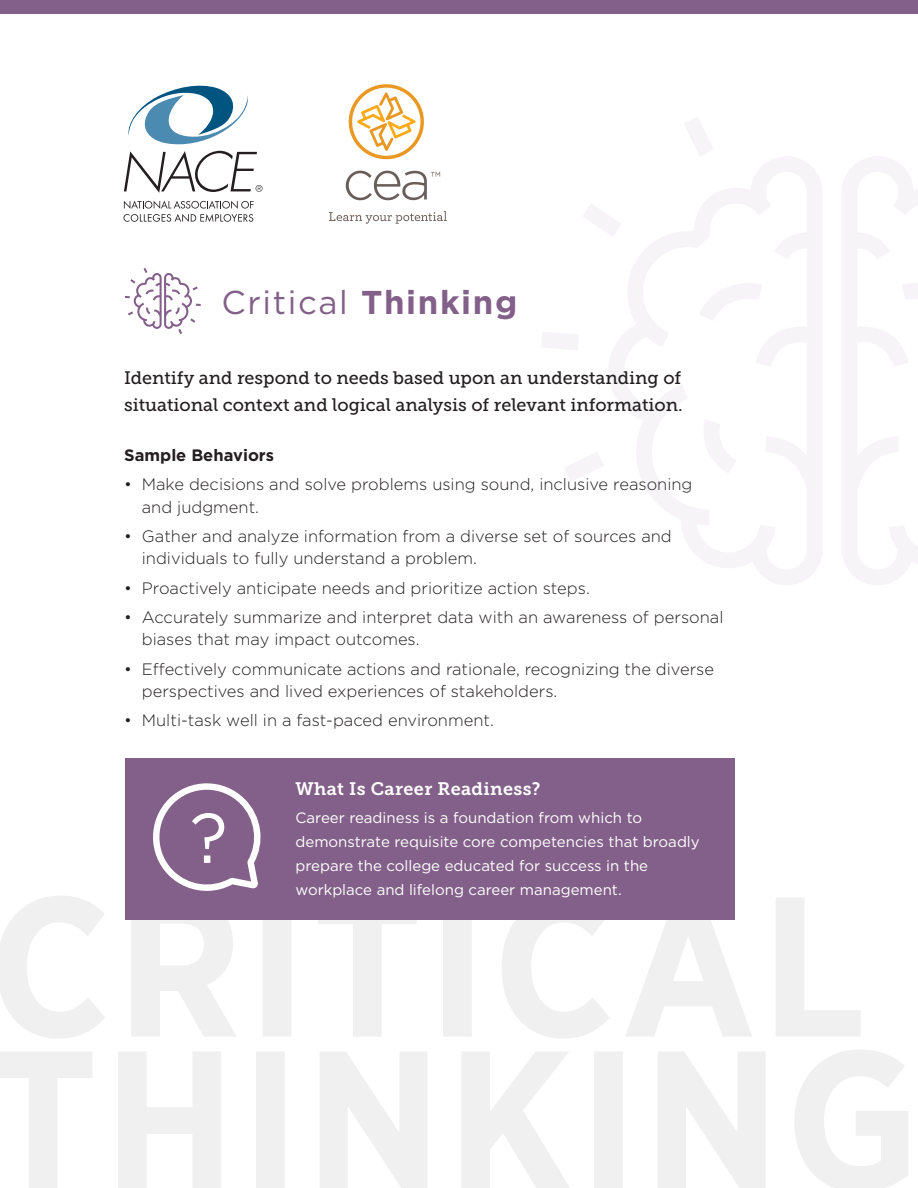
<style>
.page{position:relative;width:918px;height:1188px;background:#fff}
.page>*{position:absolute;margin:0;border:0;box-sizing:border-box;transform-origin:0 0}
.t1{font:33px "Gotham";letter-spacing:.05em;color:#836089}
.t2{font:18px/27px "Museo Slab 500";color:#231f20}
.t3{font:18px "Museo Slab 700";letter-spacing:.02em;color:#fff}
.t4{font:300 16.5px/22.5px "Gotham";color:#231f20}
.t5{font:700 16.5px "Gotham";color:#231f20}
.t6{font:15px/24px "Gotham";color:#fff}
.s1{font-weight:700}
</style>
<div class="page">
<svg style="left:842px;top:157px;width:76px;height:428px"></svg>
<svg style="left:609px;top:157px;width:213px;height:428px"></svg>
<svg style="left:699px;top:281px;width:64px;height:40px"></svg>
<svg style="left:702px;top:419px;width:34px;height:55px"></svg>
<svg style="left:684px;top:117px;width:29px;height:39px"></svg>
<svg style="left:583px;top:203px;width:39px;height:34px"></svg>
<svg style="left:542px;top:332px;width:37px;height:18px"></svg>
<svg style="left:565px;top:452px;width:39px;height:29px"></svg>
<svg style="left:0;top:1050px;width:908px;height:138px"></svg>
<svg style="left:0;top:896px;width:860px;height:142px"></svg>
<div style="left:125px;top:758px;width:609px;height:162px;background:#836089"></div>
<div style="left:0;top:0;width:918px;height:14px;background:#836089"></div>
<svg style="left:125px;top:268px;width:76px;height:66px"></svg>
<svg style="left:153px;top:783px;width:108px;height:108px"></svg>
<svg style="left:128px;top:85px;width:120px;height:59px"></svg>
<svg style="left:124px;top:151px;width:139px;height:42px"></svg>
<svg style="left:124px;top:201px;width:130px;height:21px"></svg>
<img style="left:329px;top:84px;width:118px;height:140px">
<p class="t1" style="left:221px;top:281px;width:297px">Critical <span class="s1">Thinking</span></p>
<p class="t2" style="left:124px;top:365px;width:560px">Identify and respond to needs based upon an understanding of situational context and logical analysis of relevant information.</p>
<p class="t5" style="left:124px;top:444px;width:151px">Sample Behaviors</p>
<p class="t4" style="left:142px;top:472px;width:552px;text-indent:-18px">• Make decisions and solve problems using sound, inclusive reasoning and judgment.</p>
<p class="t4" style="left:142px;top:524px;width:531px;text-indent:-18px">• Gather and analyze information from a diverse set of sources and individuals to fully understand a problem.</p>
<p class="t4" style="left:124px;top:576px;width:467px">• Proactively anticipate needs and prioritize action steps.</p>
<p class="t4" style="left:142px;top:605px;width:583px;text-indent:-18px">• Accurately summarize and interpret data with an awareness of personal biases that may impact outcomes.</p>
<p class="t4" style="left:142px;top:657px;width:574px;text-indent:-18px">• Effectively communicate actions and rationale, recognizing the diverse perspectives and lived experiences of stakeholders.</p>
<p class="t4" style="left:124px;top:709px;width:371px">• Multi-task well in a fast-paced environment.</p>
<p class="t3" style="left:296px;top:779px;width:247px">What Is Career Readiness?</p>
<p class="t6" style="left:296px;top:805px;width:406px">Career readiness is a foundation from which to demonstrate requisite core competencies that broadly prepare the college educated for success in the workplace and lifelong career management.</p>
</div>
